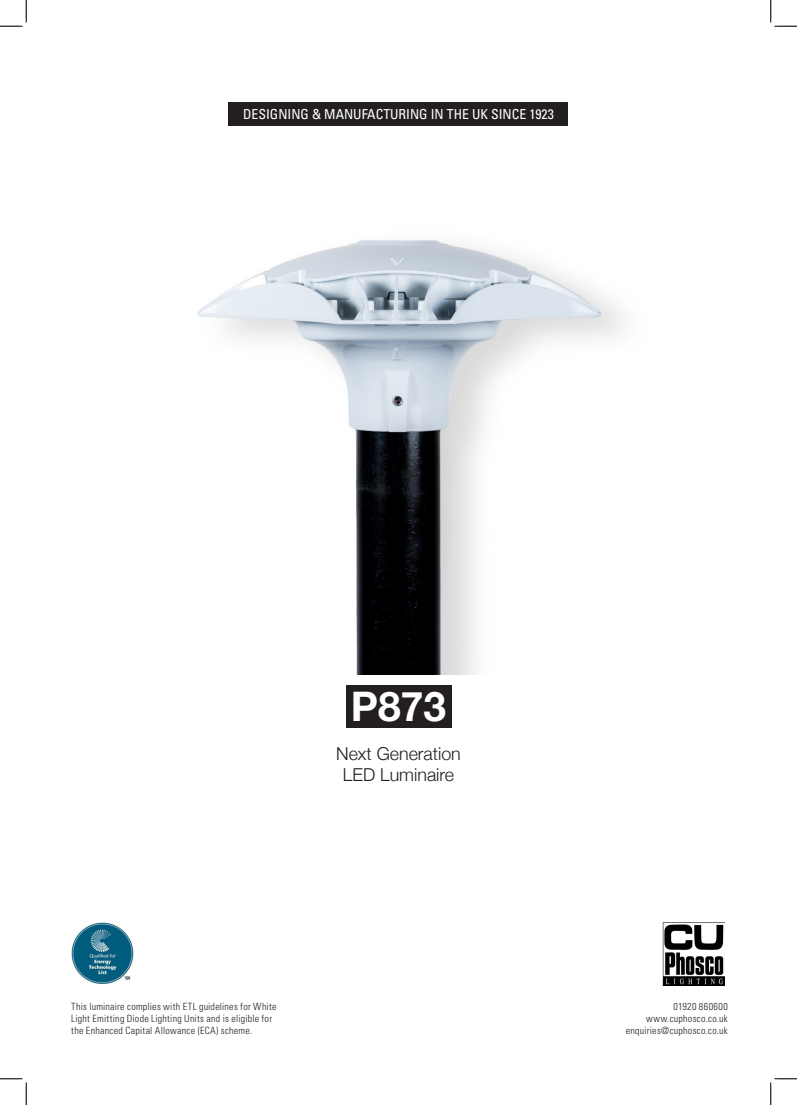
<style>
.page{position:relative;width:797px;height:1105px;background:#fff}
.page>*{position:absolute;margin:0;border:0;box-sizing:border-box;transform-origin:0 0}
.t1{font:700 40.75px "Helvetica Neue";color:#fff}
.t2{font:300 17.75px/21.4px "Helvetica Neue";color:#231f20;text-align:center}
.t3{font:condensed 13.75px "Univers LT Std";color:#fff}
.t4{font:300 condensed 10px/12px "Univers LT Std";letter-spacing:.025em;color:#231f20}
.t5{font:300 condensed 10px "Univers LT Std";letter-spacing:.045em;color:#231f20}
</style>
<div class="page">
<div style="left:229px;top:102px;width:339px;height:24px;background:#231f20"></div>
<div style="left:345px;top:685px;width:106px;height:43px;background:#231f20"></div>
<img style="left:71px;top:922px;width:63px;height:63px">
<img style="left:663px;top:922px;width:61px;height:64px">
<img style="left:197px;top:240px;width:427px;height:434px">
<svg style="left:0;top:0;width:27px;height:27px"></svg>
<svg style="left:0;top:1078px;width:27px;height:27px"></svg>
<svg style="left:770px;top:0;width:27px;height:27px"></svg>
<svg style="left:770px;top:1078px;width:27px;height:27px"></svg>
<p class="t3" style="left:243px;top:105px;width:312px">DESIGNING &amp; MANUFACTURING IN THE UK SINCE 1923</p>
<p class="t1" style="left:351px;top:681px;width:97px">P873</p>
<p class="t2" style="left:336px;top:742px;width:126px">Next Generation<br>LED Luminaire</p>
<p class="t4" style="left:71px;top:1000px;width:207px">This luminaire complies with ETL guidelines for White<br>Light Emitting Diode Lighting Units and is eligible for the Enhanced Capital Allowance (ECA) scheme.</p>
<p class="t5" style="left:673px;top:1000px;width:56px">01920 860600</p>
<p class="t4" style="left:646px;top:1012px;width:83px">www.cuphosco.co.uk</p>
<p class="t4" style="left:626px;top:1024px;width:103px">enquiries@cuphosco.co.uk</p>
</div>
